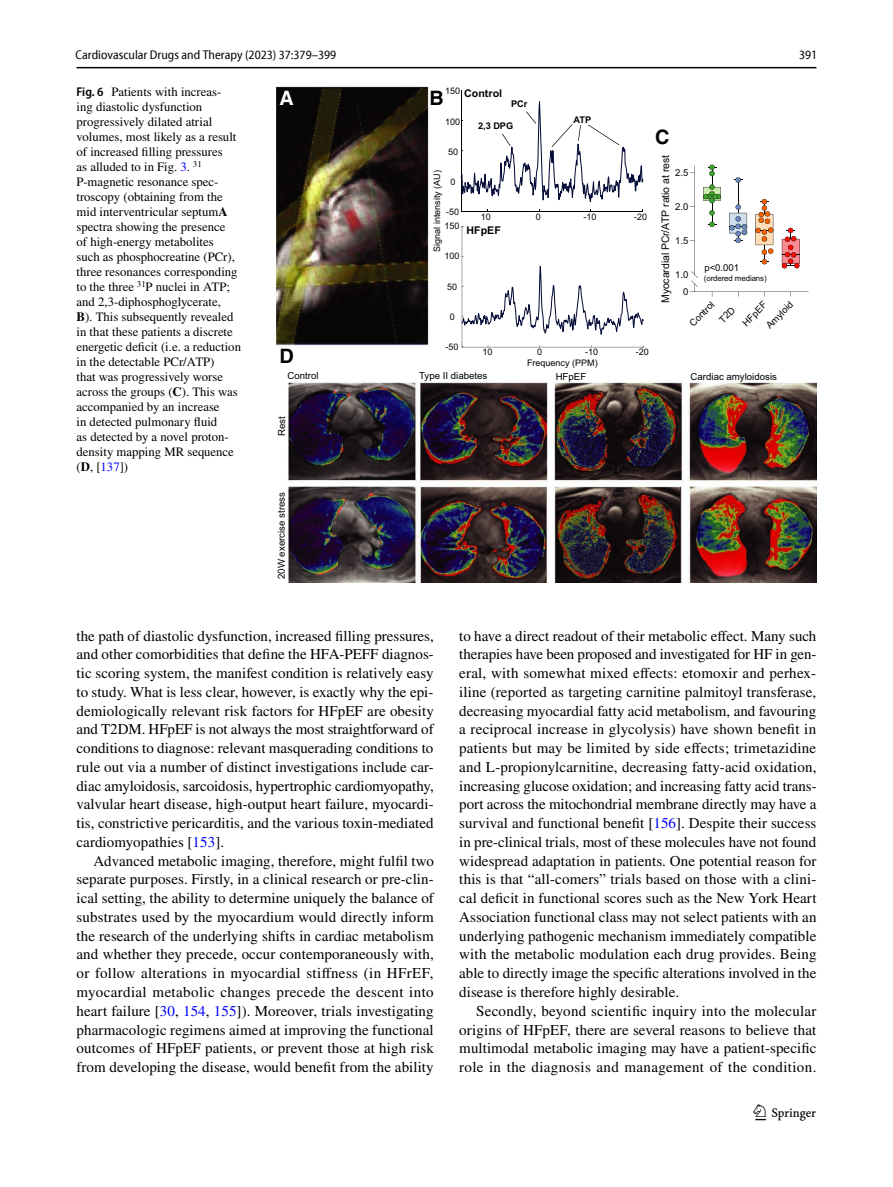
<style>
.page{position:relative;width:893px;height:1187px;background:#fff}
.page>*{position:absolute;margin:0;border:0;box-sizing:border-box;transform-origin:0 0}
.t1{font:22.5px "Springnew Regular 3";color:#000}
.t2{font:19.8px "Helvetica Bold 3";color:#000}
.t3{font:19.8px "Helvetica Bold 3";color:#fff}
.t4{font:15px/18.8px "STIX";letter-spacing:.005em;color:#000;text-align:justify}
.t5{font:12.75px/15px "STIX";color:#000}
.t6{font:semi-condensed 12.75px "Myriad Pro Unic";color:#000}
.t7{font:700 10.65px "Arial";color:#000}
.t8{font:10.5px "Arial MT4";letter-spacing:-.005em;color:#070606}
.t9{font:9.6px "Arial MT4";color:#000}
.t10{font:9.6px "Arial MT3";color:#070606}
.t11{font:9.6px "Arial MT4";color:#070606}
.t12{font:700 9.15px "Arial";color:#000}
.t13{font:9px "Arial MT3";color:#070606}
.t14{font:9px "Arial MT3";color:#000}
.t15{font:7.8px "Arial MT4";letter-spacing:-.01em;color:#070606}
.s1{font-family:"Myriad Pro";font-weight:600;font-stretch:semi-condensed}
.s2{color:#00f}
.s3{font-weight:700}
</style>
<div class="page">
<hr style="left:77px;top:67px;width:739px;height:1px;background:#000">
<img style="left:276px;top:87px;width:540px;height:496px">
<hr style="left:461px;top:211px;width:182px;height:1px;background:#000">
<hr style="left:461px;top:90px;width:1px;height:121px;background:#000">
<svg style="left:461px;top:101px;width:182px;height:101px"></svg>
<hr style="left:462px;top:347px;width:182px;height:1px;background:#000">
<hr style="left:462px;top:226px;width:1px;height:121px;background:#000">
<svg style="left:462px;top:266px;width:182px;height:69px"></svg>
<hr style="left:694px;top:291px;width:114px;height:1px;background:#070606">
<svg style="left:782px;top:228px;width:18px;height:40px"></svg>
<svg style="left:755px;top:199px;width:18px;height:65px"></svg>
<hr style="left:738px;top:180px;width:1px;height:33px;background:#070606">
<svg style="left:734px;top:177px;width:8px;height:6px"></svg>
<svg style="left:729px;top:204px;width:18px;height:39px"></svg>
<svg style="left:690px;top:165px;width:31px;height:131px"></svg>
<svg style="left:718px;top:306px;width:17px;height:17px"></svg>
<p class="t6" style="left:76px;top:50px;width:262px">Cardiovascular Drugs and Therapy (2023) 37:379–399</p>
<p class="t6" style="left:799px;top:50px;width:20px">391</p>
<p class="t5" style="left:77px;top:85px;width:166px"><span class="s1">Fig. 6</span> Patients with increas-<br>ing diastolic dysfunction progressively dilated atrial volumes, most likely as a result of increased filling pressures<br>as alluded to in Fig. <span class="s2">3</span>. <sup>31<br></sup>P-magnetic resonance spec&shy;troscopy (obtaining from the mid interventricular septum<span class="s3">A </span>spectra showing the presence<br>of high-energy metabolites<br>such as phosphocreatine (PCr), three resonances corresponding to the three <sup>31</sup>P nuclei in ATP; and 2,3-diphosphoglycerate,<br><span class="s3">B</span>). This subsequently revealed in that these patients a discrete energetic deficit (i.e. a reduction in the detectable PCr/ATP)<br>that was progressively worse across the groups (<span class="s3">C</span>). This was accompanied by an increase<br>in detected pulmonary fluid<br>as detected by a novel proton&shy;density mapping MR sequence (<span class="s3">D</span>, [<span class="s2">137</span>])</p>
<h2 class="t3" style="left:279px;top:86px;width:16px">A</h2>
<h2 class="t2" style="left:429px;top:86px;width:16px">B</h2>
<p class="t13" style="left:445px;top:85px;width:17px">150</p>
<p class="t7" style="left:464px;top:85px;width:39px">Control</p>
<p class="t12" style="left:511px;top:98px;width:18px">PCr</p>
<p class="t12" style="left:478px;top:119px;width:37px">2,3 DPG</p>
<p class="t12" style="left:574px;top:113px;width:19px">ATP</p>
<p class="t13" style="left:445px;top:115px;width:17px">100</p>
<h2 class="t2" style="left:655px;top:125px;width:16px">C</h2>
<p class="t13" style="left:448px;top:145px;width:12px">50</p>
<p class="t8" style="left:658px;top:303px;width:149px;rotate:-90deg">Myocardial PCr/ATP ratio at rest</p>
<p class="t10" style="left:675px;top:166px;width:15px">2.5</p>
<p class="t14" style="left:431px;top:252px;width:83px;rotate:-90deg">Signal intensity (AU)</p>
<p class="t13" style="left:450px;top:176px;width:7px">0</p>
<p class="t10" style="left:675px;top:200px;width:15px">2.0</p>
<p class="t13" style="left:446px;top:206px;width:14px">-50</p>
<p class="t13" style="left:481px;top:211px;width:12px">10</p>
<p class="t13" style="left:536px;top:211px;width:7px">0</p>
<p class="t13" style="left:584px;top:211px;width:15px">-10</p>
<p class="t13" style="left:634px;top:211px;width:15px">-20</p>
<p class="t13" style="left:444px;top:220px;width:17px">150</p>
<p class="t7" style="left:467px;top:223px;width:36px">HFpEF</p>
<p class="t10" style="left:675px;top:234px;width:15px">1.5</p>
<p class="t13" style="left:444px;top:250px;width:17px">100</p>
<p class="t11" style="left:704px;top:261px;width:36px">p&lt;0.001</p>
<p class="t15" style="left:704px;top:272px;width:64px">(ordered medians)</p>
<p class="t10" style="left:675px;top:267px;width:15px">1.0</p>
<p class="t13" style="left:447px;top:280px;width:12px">50</p>
<p class="t10" style="left:683px;top:285px;width:7px">0</p>
<p class="t10" style="left:686px;top:320px;width:32px;rotate:-45deg">Control</p>
<p class="t10" style="left:739px;top:319px;width:32px;rotate:-45deg">HFpEF</p>
<p class="t10" style="left:763px;top:322px;width:35px;rotate:-45deg">Amyloid</p>
<p class="t13" style="left:450px;top:310px;width:7px">0</p>
<p class="t13" style="left:445px;top:341px;width:14px">-50</p>
<h2 class="t2" style="left:279px;top:344px;width:16px">D</h2>
<p class="t13" style="left:482px;top:346px;width:12px">10</p>
<p class="t13" style="left:537px;top:346px;width:7px">0</p>
<p class="t13" style="left:585px;top:346px;width:15px">-10</p>
<p class="t13" style="left:636px;top:346px;width:15px">-20</p>
<p class="t14" style="left:527px;top:356px;width:72px">Frequency (PPM)</p>
<p class="t9" style="left:287px;top:369px;width:33px">Control</p>
<p class="t9" style="left:419px;top:369px;width:70px">Type II diabetes</p>
<p class="t9" style="left:556px;top:370px;width:32px">HFpEF</p>
<p class="t9" style="left:691px;top:369px;width:88px">Cardiac amyloidosis</p>
<p class="t9" style="left:275px;top:436px;width:21px;rotate:-90deg">Rest</p>
<p class="t9" style="left:275px;top:579px;width:88px;rotate:-90deg">20W exercise stress</p>
<p class="t4" style="left:77px;top:627px;width:359px">the path of diastolic dysfunction, increased filling pressures, and other comorbidities that define the HFA-PEFF diagnos&shy;tic scoring system, the manifest condition is relatively easy to study. What is less clear, however, is exactly why the epi&shy;demiologically relevant risk factors for HFpEF are obesity and T2DM. HFpEF is not always the most straightforward of conditions to diagnose: relevant masquerading conditions to rule out via a number of distinct investigations include car&shy;diac amyloidosis, sarcoidosis, hypertrophic cardiomyopathy, valvular heart disease, high-output heart failure, myocardi&shy;tis, constrictive pericarditis, and the various toxin-mediated cardiomyopathies [<span class="s2">153</span>].</p>
<p class="t4" style="left:77px;top:852px;width:359px;text-indent:17px">Advanced metabolic imaging, therefore, might fulfil two separate purposes. Firstly, in a clinical research or pre-clin&shy;ical setting, the ability to determine uniquely the balance of substrates used by the myocardium would directly inform the research of the underlying shifts in cardiac metabolism and whether they precede, occur contemporaneously with, or follow alterations in myocardial stiffness (in HFrEF, myocardial metabolic changes precede the descent into heart failure [<span class="s2">30</span>, <span class="s2">154</span>, <span class="s2">155</span>]). Moreover, trials investigating pharmacologic regimens aimed at improving the functional outcomes of HFpEF patients, or prevent those at high risk from developing the disease, would benefit from the ability</p>
<p class="t4" style="left:459px;top:627px;width:359px">to have a direct readout of their metabolic effect. Many such therapies have been proposed and investigated for HF in gen&shy;eral, with somewhat mixed effects: etomoxir and perhex&shy;iline (reported as targeting carnitine palmitoyl transferase, decreasing myocardial fatty acid metabolism, and favouring a reciprocal increase in glycolysis) have shown benefit in patients but may be limited by side effects; trimetazidine and L-propionylcarnitine, decreasing fatty-acid oxidation, increasing glucose oxidation; and increasing fatty acid trans&shy;port across the mitochondrial membrane directly may have a survival and functional benefit [<span class="s2">156</span>]. Despite their success in pre-clinical trials, most of these molecules have not found widespread adaptation in patients. One potential reason for this is that “all-comers” trials based on those with a clini&shy;cal deficit in functional scores such as the New York Heart Association functional class may not select patients with an underlying pathogenic mechanism immediately compatible with the metabolic modulation each drug provides. Being able to directly image the specific alterations involved in the disease is therefore highly desirable.</p>
<p class="t4" style="left:459px;top:1002px;width:359px;text-indent:17px">Secondly, beyond scientific inquiry into the molecular origins of HFpEF, there are several reasons to believe that multimodal metabolic imaging may have a patient-specific role in the diagnosis and management of the condition.</p>
<h1 class="t1" style="left:755px;top:1104px;width:62px">1 3</h1>
</div>
